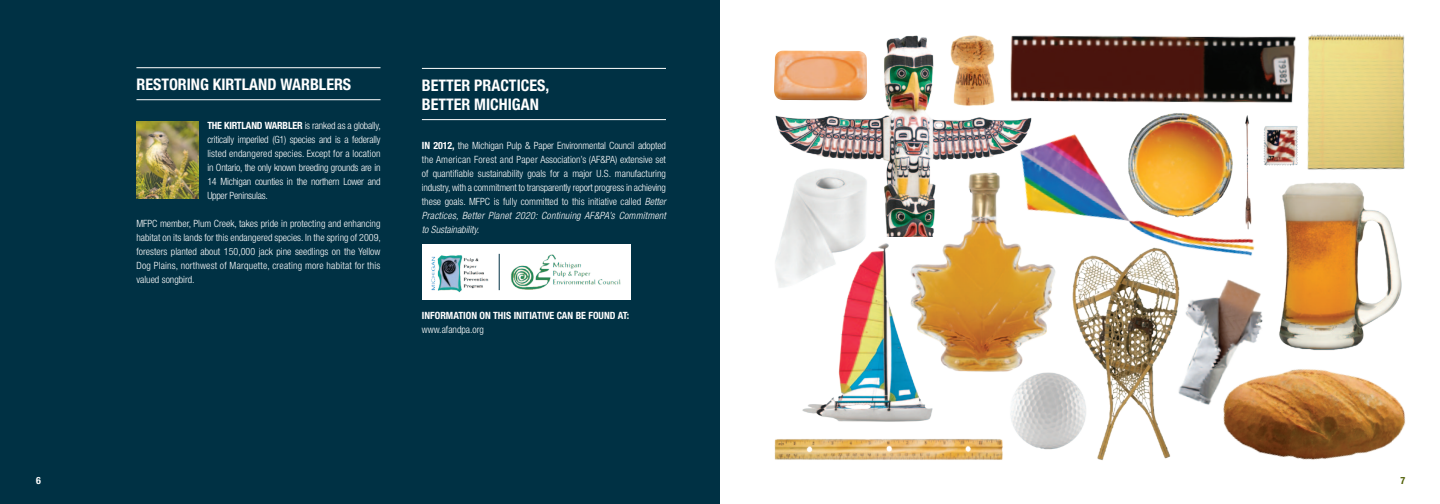
<style>
.page{position:relative;width:1440px;height:504px;background:#fff}
.page>*{position:absolute;margin:0;border:0;box-sizing:border-box;transform-origin:0 0}
.SubHead___KO{font:700 condensed 16px/19.2px "Helvetica Neue LT Std";color:#fff}
.Basic_Body_K_O{font:300 condensed 10px/14px "Helvetica Neue LT Std";color:#fff;text-align:justify}
.Basic_Body_K_O-2{font:700 condensed 10px/14px "Helvetica Neue LT Std";color:#fff}
.t1{font:700 condensed 10px "Helvetica Neue LT Std";color:#536209}
.Product_chart{font:700 condensed 10px "Helvetica Neue LT Std";color:#fff}
.s1{font-weight:700}
.s2{font-style:italic}
.s3{font-weight:300}
</style>
<div class="page">
<div style="left:0;top:0;width:720px;height:504px;background:#003144"></div>
<hr style="left:422px;top:68px;width:244px;height:1px;background:#fff">
<hr style="left:422px;top:119px;width:244px;height:1px;background:#fff">
<img style="left:1079px;top:35px;width:211px;height:68px">
<img style="left:956px;top:236px;width:88px;height:136px">
<img style="left:1279px;top:182px;width:123px;height:169px">
<img style="left:775px;top:35px;width:304px;height:201px">
<img style="left:774px;top:50px;width:93px;height:50px">
<img style="left:1044px;top:279px;width:127px;height:182px">
<img style="left:1290px;top:34px;width:115px;height:136px">
<img style="left:1279px;top:125px;width:20px;height:41px">
<img style="left:1223px;top:369px;width:183px;height:91px">
<img style="left:1112px;top:97px;width:139px;height:6px">
<img style="left:1007px;top:366px;width:86px;height:88px">
<img style="left:789px;top:223px;width:167px;height:199px">
<img style="left:1170px;top:279px;width:102px;height:134px">
<hr style="left:136px;top:67px;width:245px;height:1px;background:#fff">
<hr style="left:136px;top:99px;width:245px;height:1px;background:#fff">
<img style="left:136px;top:122px;width:62px;height:77px">
<div style="left:422px;top:245px;width:209px;height:55px;background:#fff"></div>
<hr style="left:499px;top:254px;width:1px;height:36px;background:#003144">
<img style="left:774px;top:439px;width:229px;height:21px">
<img style="left:996px;top:111px;width:283px;height:168px">
<img style="left:511px;top:254px;width:110px;height:36px">
<img style="left:431px;top:255px;width:58px;height:38px">
<p class="Product_chart" style="left:36px;top:474px;width:6px">6</p>
<p class="SubHead___KO" style="left:136px;top:75px;width:216px">RESTORING KIRTLAND WARBLERS</p>
<p class="Basic_Body_K_O" style="left:207px;top:118px;width:175px"><span class="s1">THE KIRTLAND WARBLER</span> is ranked as a globally, critically imperiled (G1) species and is a federally listed endangered species. Except for a location in Ontario, the only known breeding grounds are in 14 Michigan counties in the northern Lower and Upper Peninsulas.</p>
<p class="Basic_Body_K_O" style="left:136px;top:216px;width:246px">MFPC member, Plum Creek, takes pride in protecting and enhancing habitat on its lands for this endangered species. In the spring of 2009, foresters planted about 150,000 jack pine seedlings on the Yellow Dog Plains, northwest of Marquette, creating more habitat for this valued songbird.</p>
<p class="SubHead___KO" style="left:422px;top:76px;width:129px">BETTER PRACTICES,<br>BETTER MICHIGAN</p>
<p class="Basic_Body_K_O" style="left:422px;top:138px;width:246px"><span class="s1">IN 2012,</span> the Michigan Pulp &amp; Paper Environmental Council adopted the American Forest and Paper Association’s (AF&amp;PA) extensive set of quantifiable sustainability goals for a major U.S. manufacturing industry, with a commitment to transparently report progress in achieving these goals. MFPC is fully committed to this initiative called <span class="s2">Better Practices, Better Planet 2020: Continuing AF&amp;PA’s Commitment to Sustainability.</span></p>
<p class="Basic_Body_K_O-2" style="left:422px;top:308px;width:209px">INFORMATION ON THIS INITIATIVE CAN BE FOUND AT: <span class="s3">www.afandpa.org</span></p>
<p class="t1" style="left:1401px;top:474px;width:6px">7</p>
</div>
